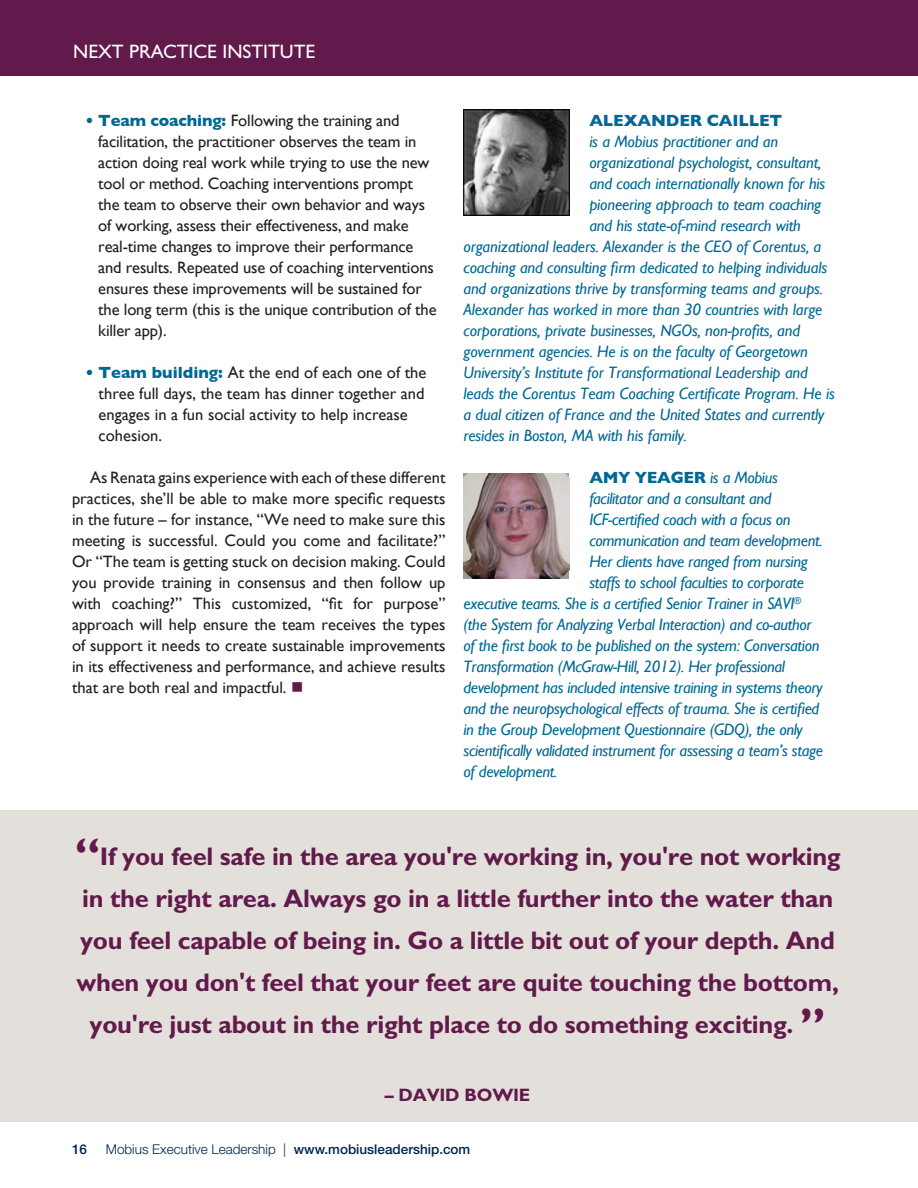
<style>
.page{position:relative;width:918px;height:1188px;background:#fff}
.page>*{position:absolute;margin:0;border:0;box-sizing:border-box;transform-origin:0 0}
.t1{font:700 25.5px/42px "Gill Sans Std";letter-spacing:-.01em;color:#62194b;text-align:center}
.t2{font:19.5px "Gill Sans Std";color:#fff}
.t3{font:700 18px "Gill Sans Std";letter-spacing:-.01em;color:#62194b}
.Body_Copy_Gill_Sans{font:italic 16.5px "Gill Sans";letter-spacing:-.01em;color:#006893}
.Body_Copy_Gill_Sans-2{font:16.5px/21px "Gill Sans";letter-spacing:-.01em;color:#231f20}
.Body_Copy_Gill_Sans-3{font:700 16.5px "Gill Sans";letter-spacing:-.01em;color:#006893}
.t4{font:300 13.5px "Helvetica Neue LT Std";color:#00254c}
.t5{font:500 13.5px "Helvetica Neue LT Std";color:#00254c}
.s1{font-weight:700;color:#006893}
.s2{color:#62194b}
.s3{font-weight:400;font-style:italic}
.s4{font-size:45.6px}
.s5{font-weight:500}
</style>
<div class="page">
<div style="left:0;top:0;width:918px;height:76px;background:#62194b"></div>
<img style="left:464px;top:109px;width:105px;height:106px">
<img style="left:464px;top:473px;width:105px;height:106px">
<div style="left:0;top:810px;width:918px;height:311px;background:#e3dfda"></div>
<p class="t2" style="left:73px;top:40px;width:244px">NEXT PRACTICE INSTITUTE</p>
<p class="Body_Copy_Gill_Sans-2" style="left:98px;top:110px;width:340px;text-indent:-13px"><span class="s1">• Team coaching:</span> Following the training and facilitation, the practitioner observes the team in action doing real work while trying to use the new tool or method. Coaching interventions prompt the team to observe their own behavior and ways of working, assess their effectiveness, and make real-time changes to improve their performance and results. Repeated use of coaching interventions ensures these improvements will be sustained for the long term (this is the unique contribution of the killer app).</p>
<p class="Body_Copy_Gill_Sans-2" style="left:99px;top:362px;width:329px;text-indent:-13px"><span class="s1">• Team building:</span> At the end of each one of the three full days, the team has dinner together and engages in a fun social activity to help increase cohesion.</p>
<p class="Body_Copy_Gill_Sans-2" style="left:72px;top:467px;width:375px;text-align:justify;text-indent:18px">As Renata gains experience with each of these different practices, she’ll be able to make more specific requests in the future – for instance, “We need to make sure this meeting is successful. Could you come and facilitate?” Or “The team is getting stuck on decision making. Could you provide training in consensus and then follow up with coaching?” This customized, “fit for purpose” approach will help ensure the team receives the types of support it needs to create sustainable improvements in its effectiveness and performance, and achieve results that are both real and impactful. <span class="s2">■</span></p>
<p class="Body_Copy_Gill_Sans-3" style="left:589px;top:111px;width:194px">ALEXANDER CAILLET</p>
<p class="Body_Copy_Gill_Sans" style="left:589px;top:132px;width:190px">is a Mobius practitioner and an</p>
<p class="Body_Copy_Gill_Sans" style="left:589px;top:153px;width:234px">organizational psychologist, consultant,</p>
<p class="Body_Copy_Gill_Sans" style="left:589px;top:174px;width:238px">and coach internationally known for his</p>
<p class="Body_Copy_Gill_Sans" style="left:589px;top:195px;width:233px">pioneering approach to team coaching</p>
<p class="Body_Copy_Gill_Sans" style="left:589px;top:216px;width:213px">and his state-of-mind research with</p>
<p class="Body_Copy_Gill_Sans" style="left:463px;top:237px;width:359px">organizational leaders. Alexander is the CEO of Corentus, a</p>
<p class="Body_Copy_Gill_Sans" style="left:463px;top:258px;width:365px">coaching and consulting firm dedicated to helping individuals</p>
<p class="Body_Copy_Gill_Sans" style="left:463px;top:279px;width:361px">and organizations thrive by transforming teams and groups.</p>
<p class="Body_Copy_Gill_Sans" style="left:463px;top:300px;width:360px">Alexander has worked in more than 30 countries with large</p>
<p class="Body_Copy_Gill_Sans" style="left:463px;top:321px;width:338px">corporations, private businesses, NGOs, non-profits, and</p>
<p class="Body_Copy_Gill_Sans" style="left:463px;top:342px;width:346px">government agencies. He is on the faculty of Georgetown</p>
<p class="Body_Copy_Gill_Sans" style="left:463px;top:363px;width:346px">University’s Institute for Transformational Leadership and</p>
<p class="Body_Copy_Gill_Sans" style="left:463px;top:384px;width:373px">leads the Corentus Team Coaching Certificate Program. He is</p>
<p class="Body_Copy_Gill_Sans" style="left:463px;top:405px;width:362px">a dual citizen of France and the United States and currently</p>
<p class="Body_Copy_Gill_Sans" style="left:463px;top:426px;width:225px">resides in Boston, MA with his family.</p>
<p class="Body_Copy_Gill_Sans-3" style="left:589px;top:468px;width:190px">AMY YEAGER <span class="s3">is a Mobius</span></p>
<p class="Body_Copy_Gill_Sans" style="left:589px;top:489px;width:184px">facilitator and a consultant and</p>
<p class="Body_Copy_Gill_Sans" style="left:589px;top:510px;width:203px">ICF-certified coach with a focus on</p>
<p class="Body_Copy_Gill_Sans" style="left:589px;top:531px;width:235px">communication and team development.</p>
<p class="Body_Copy_Gill_Sans" style="left:589px;top:552px;width:220px">Her clients have ranged from nursing</p>
<p class="Body_Copy_Gill_Sans" style="left:589px;top:573px;width:216px">staffs to school faculties to corporate</p>
<p class="Body_Copy_Gill_Sans" style="left:463px;top:594px;width:339px">executive teams. She is a certified Senior Trainer in SAVI<sup>®</sup></p>
<p class="Body_Copy_Gill_Sans" style="left:464px;top:615px;width:350px">(the System for Analyzing Verbal Interaction) and co-author</p>
<p class="Body_Copy_Gill_Sans" style="left:464px;top:636px;width:358px">of the first book to be published on the system: Conversation</p>
<p class="Body_Copy_Gill_Sans" style="left:464px;top:657px;width:323px">Transformation (McGraw-Hill, 2012). Her professional</p>
<p class="Body_Copy_Gill_Sans" style="left:464px;top:678px;width:361px">development has included intensive training in systems theory</p>
<p class="Body_Copy_Gill_Sans" style="left:464px;top:699px;width:357px">and the neuropsychological effects of trauma. She is certified</p>
<p class="Body_Copy_Gill_Sans" style="left:464px;top:720px;width:341px">in the Group Development Questionnaire (GDQ), the only</p>
<p class="Body_Copy_Gill_Sans" style="left:464px;top:741px;width:361px">scientifically validated instrument for assessing a team’s stage</p>
<p class="Body_Copy_Gill_Sans" style="left:464px;top:762px;width:95px">of development.</p>
<p class="t1" style="left:75px;top:836px;width:768px"><span class="s4">“</span>If you feel safe in the area you're working in, you're not working in the right area. Always go in a little further into the water than you feel capable of being in. Go a little bit out of your depth. And when you don't feel that your feet are quite touching the bottom, you're just about in the right place to do something exciting. <span class="s4">”</span></p>
<p class="t3" style="left:385px;top:1084px;width:147px">– DAVID BOWIE</p>
<p class="t5" style="left:72px;top:1141px;width:17px">16</p>
<p class="t4" style="left:106px;top:1141px;width:366px">Mobius Executive Leadership | <span class="s5">www.mobiusleadership.com</span></p>
</div>
